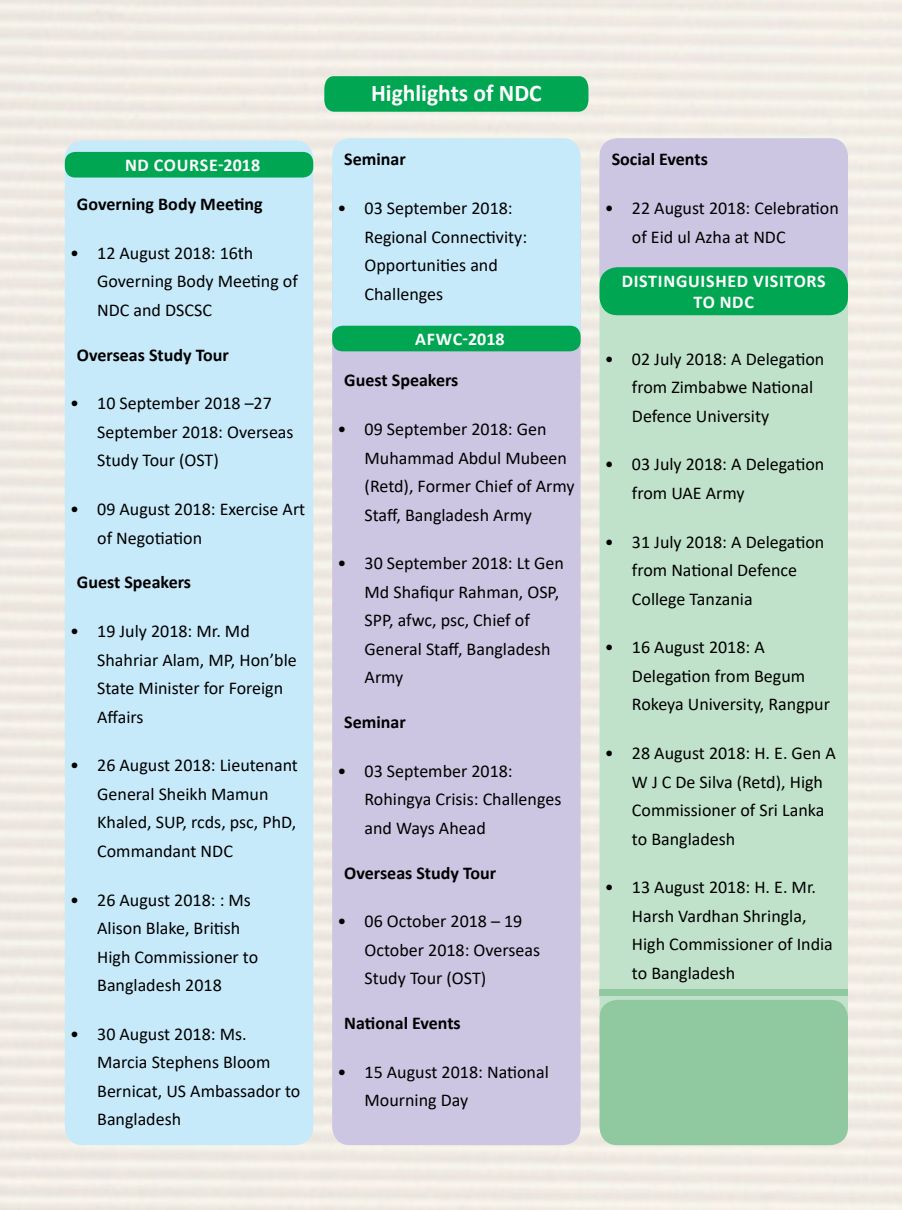
<style>
.page{position:relative;width:902px;height:1210px;background:#f0ece4}
.page>*{position:absolute;margin:0;border:0;box-sizing:border-box;transform-origin:0 0}
.t1{font:700 24px "Calibri";color:#fff}
.t2{font:18px/28.5px "Calibri";color:#000}
.t3{font:700 18px "Calibri";color:#000}
.t4{font:700 18px/21.6px "Calibri";letter-spacing:.04em;color:#fff;text-align:center}
.t5{font:700 18px "Calibri";letter-spacing:.015em;color:#fff}
</style>
<div class="page">
<hr style="left:901px;top:0;width:1px;height:1210px;background:#fffbcc">
<div style="left:599px;top:154px;width:249px;height:991px;background:#c0e2ca;border-radius:18px"></div>
<div style="left:324px;top:76px;width:264px;height:36px;background:#00a651"></div>
<div style="left:65px;top:140px;width:248px;height:1005px;background:#c7eafb;border-radius:18px"></div>
<div style="left:332px;top:165px;width:248px;height:980px;background:#ccc6e2;border-radius:18px"></div>
<div style="left:599px;top:138px;width:249px;height:153px;background:#ccc6e2;border-radius:18px"></div>
<div style="left:599px;top:1000px;width:249px;height:145px;background:#90c8a0;border-radius:18px"></div>
<div style="left:599px;top:989px;width:249px;height:7px;background:#90c8a0"></div>
<div style="left:332px;top:138px;width:248px;height:210px;background:#c7eafb;border-radius:18px"></div>
<div style="left:65px;top:152px;width:248px;height:25px;background:#00a651;border-radius:10px"></div>
<div style="left:332px;top:326px;width:248px;height:25px;background:#00a651;border-radius:10px"></div>
<div style="left:599px;top:267px;width:249px;height:48px;background:#00a651;border-radius:18px"></div>
<p class="t4" style="left:125px;top:154px;width:137px">ND Course-2018</p>
<p class="t3" style="left:77px;top:191px;width:187px">Governing Body Meeting</p>
<p class="t2" style="left:97px;top:238px;width:202px;text-indent:-27px">• 12 August 2018: 16th<br>Governing Body Meeting of<br>NDC and DSCSC</p>
<p class="t3" style="left:77px;top:342px;width:153px">Overseas Study Tour</p>
<p class="t2" style="left:97px;top:389px;width:198px;text-indent:-27px">• 10 September 2018 –27<br>September 2018: Overseas<br>Study Tour (OST)</p>
<p class="t2" style="left:97px;top:494px;width:210px;text-indent:-27px">• 09 August 2018: Exercise Art of Negotiation</p>
<p class="t3" style="left:77px;top:569px;width:116px">Guest Speakers</p>
<p class="t2" style="left:97px;top:616px;width:201px;text-indent:-27px">• 19 July 2018: Mr. Md<br>Shahriar Alam, MP, Hon’ble<br>State Minister for Foreign<br>Affairs</p>
<p class="t2" style="left:97px;top:750px;width:202px;text-indent:-27px">• 26 August 2018: Lieutenant<br>General Sheikh Mamun<br>Khaled, SUP, rcds, psc, PhD,<br>Commandant NDC</p>
<p class="t2" style="left:97px;top:885px;width:163px;text-indent:-27px">• 26 August 2018: : Ms<br>Alison Blake, British<br>High Commissioner to<br>Bangladesh 2018</p>
<p class="t2" style="left:97px;top:1019px;width:205px;text-indent:-27px">• 30 August 2018: Ms.<br>Marcia Stephens Bloom<br>Bernicat, US Ambassador to<br>Bangladesh</p>
<h1 class="t1" style="left:371px;top:76px;width:172px">Highlights of NDC</h1>
<p class="t3" style="left:344px;top:147px;width:63px">Seminar</p>
<p class="t2" style="left:364px;top:193px;width:164px;text-indent:-27px">• 03 September 2018:<br>Regional Connectivity:<br>Opportunities and<br>Challenges</p>
<p class="t5" style="left:415px;top:326px;width:91px">AFWC-2018</p>
<p class="t3" style="left:344px;top:368px;width:116px">Guest Speakers</p>
<p class="t2" style="left:364px;top:414px;width:212px;text-indent:-27px">• 09 September 2018: Gen<br>Muhammad Abdul Mubeen (Retd), Former Chief of Army<br>Staff, Bangladesh Army</p>
<p class="t2" style="left:364px;top:549px;width:201px;text-indent:-27px">• 30 September 2018: Lt Gen<br>Md Shafiqur Rahman, OSP,<br>SPP, afwc, psc, Chief of<br>General Staff, Bangladesh<br>Army</p>
<p class="t3" style="left:344px;top:709px;width:63px">Seminar</p>
<p class="t2" style="left:364px;top:756px;width:198px;text-indent:-27px">• 03 September 2018:<br>Rohingya Crisis: Challenges and Ways Ahead</p>
<p class="t3" style="left:344px;top:860px;width:153px">Overseas Study Tour</p>
<p class="t2" style="left:364px;top:906px;width:177px;text-indent:-27px">• 06 October 2018 – 19<br>October 2018: Overseas<br>Study Tour (OST)</p>
<p class="t3" style="left:344px;top:1010px;width:118px">National Events</p>
<p class="t2" style="left:364px;top:1057px;width:186px;text-indent:-27px">• 15 August 2018: National<br>Mourning Day</p>
<p class="t3" style="left:612px;top:146px;width:98px">Social Events</p>
<p class="t2" style="left:632px;top:193px;width:208px;text-indent:-27px">• 22 August 2018: Celebration of Eid ul Azha at NDC</p>
<p class="t4" style="left:622px;top:270px;width:204px">Distinguished Visitors to NDC</p>
<p class="t2" style="left:632px;top:344px;width:194px;text-indent:-27px">• 02 July 2018: A Delegation from Zimbabwe National<br>Defence University</p>
<p class="t2" style="left:632px;top:449px;width:194px;text-indent:-27px">• 03 July 2018: A Delegation from UAE Army</p>
<p class="t2" style="left:632px;top:527px;width:194px;text-indent:-27px">• 31 July 2018: A Delegation from National Defence<br>College Tanzania</p>
<p class="t2" style="left:632px;top:632px;width:200px;text-indent:-27px">• 16 August 2018: A<br>Delegation from Begum<br>Rokeya University, Rangpur</p>
<p class="t2" style="left:632px;top:738px;width:205px;text-indent:-27px">• 28 August 2018: H. E. Gen A<br>W J C De Silva (Retd), High<br>Commissioner of Sri Lanka to Bangladesh</p>
<p class="t2" style="left:632px;top:872px;width:202px;text-indent:-27px">• 13 August 2018: H. E. Mr.<br>Harsh Vardhan Shringla,<br>High Commissioner of India to Bangladesh</p>
</div>
